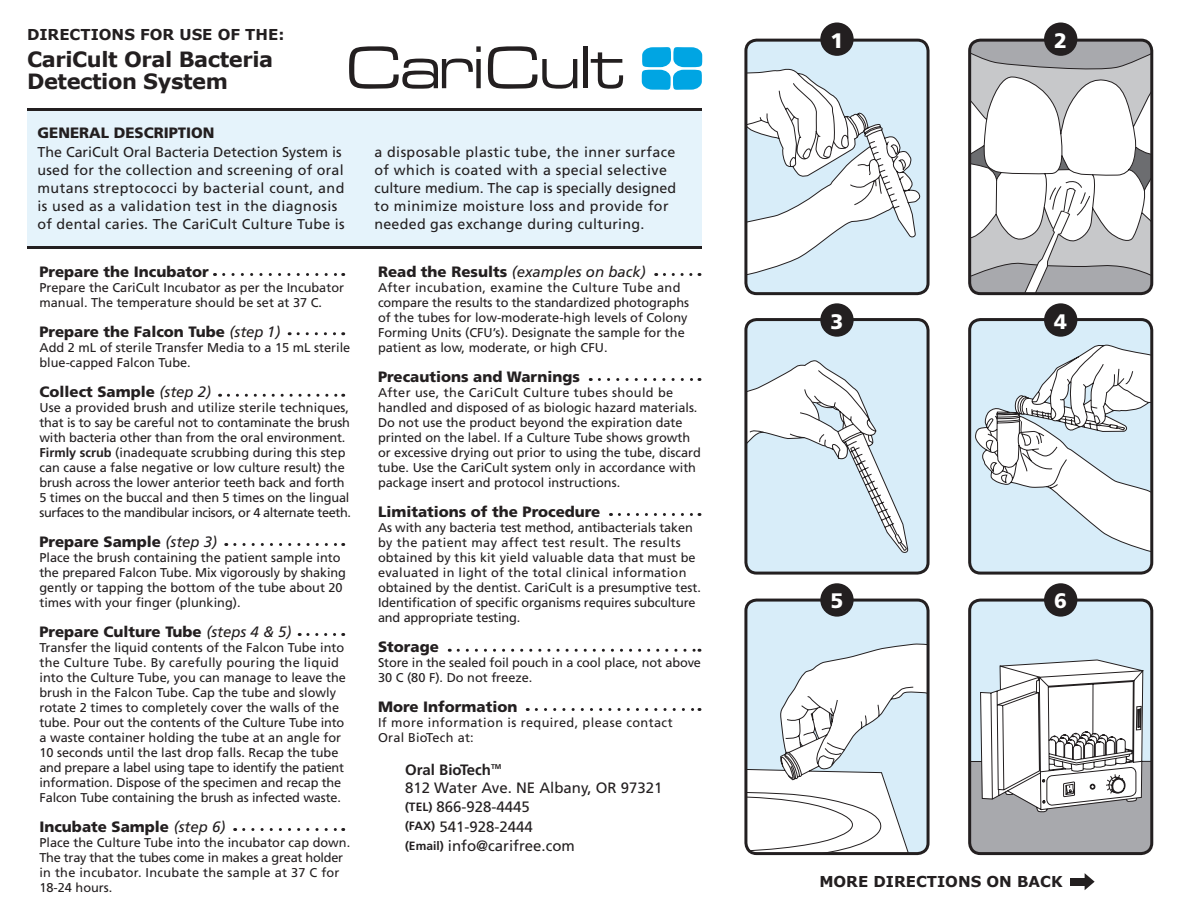
<style>
.page{position:relative;width:1188px;height:918px;background:#fff}
.page>*{position:absolute;margin:0;border:0;box-sizing:border-box;transform-origin:0 0}
.t1{font:700 21px/22.5px "Verdana";letter-spacing:-.02em;color:#231f20}
.t2{font:900 21px "Frutiger";color:#fff}
.t3{font:900 15px "Frutiger";color:#231f20}
.t4{font:15px/19.5px "Frutiger";color:#231f20}
.t5{font:700 15px "Verdana";color:#231f20}
.t6{font:italic 15px "Frutiger";color:#231f20}
.t7{font:14.25px/18px "Frutiger";letter-spacing:.02em;color:#231f20}
.t8{font:12.75px/15px "Frutiger";color:#231f20}
.t9{font:12.75px/15px "Frutiger";letter-spacing:.03em;color:#231f20}
.s1{font-weight:900;font-style:normal}
.s2{font-weight:700}
.s3{font-weight:700;font-size:12px}
.s4{font-weight:400;font-style:italic}
</style>
<div class="page">
<svg style="left:349px;top:46px;width:132px;height:43px"></svg>
<svg style="left:488px;top:46px;width:89px;height:43px"></svg>
<hr style="left:583px;top:46px;width:4px;height:42px;background:#231f20">
<svg style="left:591px;top:52px;width:32px;height:37px"></svg>
<svg style="left:641px;top:47px;width:62px;height:43px;background:#34b7e8"></svg>
<div style="left:28px;top:109px;width:674px;height:139px;background:#e5f3fb"></div>
<hr style="left:27px;top:108px;width:675px;height:3px;background:#231f20">
<hr style="left:27px;top:246px;width:675px;height:3px;background:#231f20">
<svg style="left:744px;top:38px;width:186px;height:256px"></svg>
<div style="left:820px;top:22px;width:34px;height:34px;background:#231f20;border-radius:50%"></div>
<svg style="left:968px;top:37px;width:186px;height:257px"></svg>
<div style="left:1044px;top:22px;width:33px;height:34px;background:#231f20;border-radius:50%"></div>
<svg style="left:744px;top:318px;width:186px;height:255px"></svg>
<div style="left:820px;top:303px;width:34px;height:34px;background:#231f20;border-radius:50%"></div>
<svg style="left:968px;top:317px;width:186px;height:256px"></svg>
<div style="left:1044px;top:303px;width:33px;height:34px;background:#231f20;border-radius:50%"></div>
<svg style="left:744px;top:598px;width:186px;height:256px"></svg>
<div style="left:820px;top:583px;width:34px;height:34px;background:#231f20;border-radius:50%"></div>
<svg style="left:968px;top:597px;width:186px;height:257px"></svg>
<div style="left:1044px;top:583px;width:33px;height:34px;background:#231f20;border-radius:50%"></div>
<svg style="left:224px;top:273px;width:120px;height:3px"></svg>
<svg style="left:298px;top:332px;width:46px;height:3px"></svg>
<svg style="left:228px;top:394px;width:116px;height:3px"></svg>
<svg style="left:235px;top:543px;width:109px;height:3px"></svg>
<svg style="left:308px;top:633px;width:36px;height:3px"></svg>
<svg style="left:244px;top:828px;width:100px;height:3px"></svg>
<svg style="left:664px;top:273px;width:36px;height:3px"></svg>
<svg style="left:599px;top:378px;width:101px;height:3px"></svg>
<svg style="left:619px;top:513px;width:81px;height:3px"></svg>
<svg style="left:458px;top:649px;width:242px;height:3px"></svg>
<svg style="left:536px;top:708px;width:164px;height:3px"></svg>
<div style="left:1070px;top:878px;width:16px;height:7px;background:#231f20"></div>
<svg style="left:1076px;top:873px;width:19px;height:17px"></svg>
<p class="t5" style="left:27px;top:25px;width:259px">DIRECTIONS FOR USE OF THE:</p>
<h1 class="t1" style="left:27px;top:47px;width:248px">CariCult Oral Bacteria<br>Detection System</h1>
<p class="t3" style="left:38px;top:123px;width:179px">GENERAL DESCRIPTION</p>
<p class="t7" style="left:38px;top:143px;width:309px">The CariCult Oral Bacteria Detection System is used for the collection and screening of oral mutans streptococci by bacterial count, and is used as a validation test in the diagnosis of dental caries. The CariCult Culture Tube is</p>
<p class="t7" style="left:374px;top:143px;width:303px">a disposable plastic tube, the inner surface of which is coated with a special selective culture medium. The cap is specially designed to minimize moisture loss and provide for needed gas exchange during culturing.</p>
<p class="t6" style="left:378px;top:263px;width:269px"><span class="s1">Read the Results</span> (examples on back)</p>
<p class="t8" style="left:378px;top:280px;width:313px">After incubation, examine the Culture Tube and compare the results to the standardized photographs of the tubes for low-moderate-high levels of Colony Forming Units (CFU’s). Designate the sample for the patient as low, moderate, or high CFU.</p>
<p class="t3" style="left:378px;top:368px;width:204px">Precautions and Warnings</p>
<p class="t8" style="left:378px;top:385px;width:325px">After use, the CariCult Culture tubes should be handled and disposed of as biologic hazard materials.<br>Do not use the product beyond the expiration date printed on the label. If a Culture Tube shows growth or excessive drying out prior to using the tube, discard tube. Use the CariCult system only in accordance with package insert and protocol instructions.</p>
<p class="t3" style="left:378px;top:503px;width:224px">Limitations of the Procedure</p>
<p class="t8" style="left:378px;top:520px;width:325px">As with any bacteria test method, antibacterials taken by the patient may affect test result. The results obtained by this kit yield valuable data that must be evaluated in light of the total clinical information obtained by the dentist. CariCult is a presumptive test.<br>Identification of specific organisms requires subculture and appropriate testing.</p>
<p class="t3" style="left:378px;top:638px;width:62px">Storage</p>
<p class="t8" style="left:378px;top:655px;width:325px">Store in the sealed foil pouch in a cool place, not above<br>30 C (80 F). Do not freeze.</p>
<p class="t3" style="left:378px;top:698px;width:141px">More Information</p>
<p class="t9" style="left:378px;top:715px;width:296px">If more information is required, please contact<br>Oral BioTech at:</p>
<p class="t4" style="left:405px;top:760px;width:259px;line-height:18px"><span class="s2">Oral BioTech</span><sup>TM<br></sup>812 Water Ave. NE Albany, OR 97321</p>
<p class="t4" style="left:405px;top:797px;width:171px"><span class="s3">(TEL)</span> 866-928-4445<br><span class="s3">(FAX)</span> 541-928-2444 <span class="s3">(Email)</span> info@carifree.com</p>
<p class="t3" style="left:39px;top:263px;width:171px">Prepare the Incubator</p>
<p class="t8" style="left:39px;top:280px;width:306px">Prepare the CariCult Incubator as per the Incubator manual. The temperature should be set at 37 C.</p>
<p class="t3" style="left:39px;top:323px;width:243px">Prepare the Falcon Tube <span class="s4">(step 1)</span></p>
<p class="t8" style="left:39px;top:340px;width:312px">Add 2 mL of sterile Transfer Media to a 15 mL sterile blue-capped Falcon Tube.</p>
<p class="t3" style="left:39px;top:383px;width:173px">Collect Sample <span class="s4">(step 2)</span></p>
<p class="t8" style="left:39px;top:400px;width:313px">Use a provided brush and utilize sterile techniques, that is to say be careful not to contaminate the brush with bacteria other than from the oral environment.<br><span class="s2">Firmly scrub</span> (inadequate scrubbing during this step can cause a false negative or low culture result) the brush across the lower anterior teeth back and forth 5 times on the buccal and then 5 times on the lingual surfaces to the mandibular incisors, or 4 alternate teeth.</p>
<p class="t3" style="left:39px;top:533px;width:179px">Prepare Sample <span class="s4">(step 3)</span></p>
<p class="t8" style="left:39px;top:550px;width:308px">Place the brush containing the patient sample into the prepared Falcon Tube. Mix vigorously by shaking gently or tapping the bottom of the tube about 20 times with your finger (plunking).</p>
<p class="t3" style="left:39px;top:623px;width:253px">Prepare Culture Tube <span class="s4">(steps 4 &amp; 5)</span></p>
<p class="t8" style="left:39px;top:640px;width:308px">Transfer the liquid contents of the Falcon Tube into the Culture Tube. By carefully pouring the liquid into the Culture Tube, you can manage to leave the brush in the Falcon Tube. Cap the tube and slowly rotate 2 times to completely cover the walls of the tube. Pour out the contents of the Culture Tube into a waste container holding the tube at an angle for 10 seconds until the last drop falls. Recap the tube and prepare a label using tape to identify the patient information. Dispose of the specimen and recap the Falcon Tube containing the brush as infected waste.</p>
<p class="t3" style="left:39px;top:818px;width:187px">Incubate Sample <span class="s4">(step 6)</span></p>
<p class="t8" style="left:39px;top:835px;width:312px">Place the Culture Tube into the incubator cap down.<br>The tray that the tubes come in makes a great holder in the incubator. Incubate the sample at 37 C for 18-24 hours.</p>
<h1 class="t2" style="left:831px;top:28px;width:14px">1</h1>
<h1 class="t2" style="left:1054px;top:28px;width:14px">2</h1>
<h1 class="t2" style="left:831px;top:308px;width:14px">3</h1>
<h1 class="t2" style="left:1054px;top:308px;width:14px">4</h1>
<h1 class="t2" style="left:831px;top:588px;width:14px">5</h1>
<h1 class="t2" style="left:1054px;top:588px;width:14px">6</h1>
<p class="t5" style="left:819px;top:872px;width:245px">MORE DIRECTIONS ON BACK</p>
</div>
